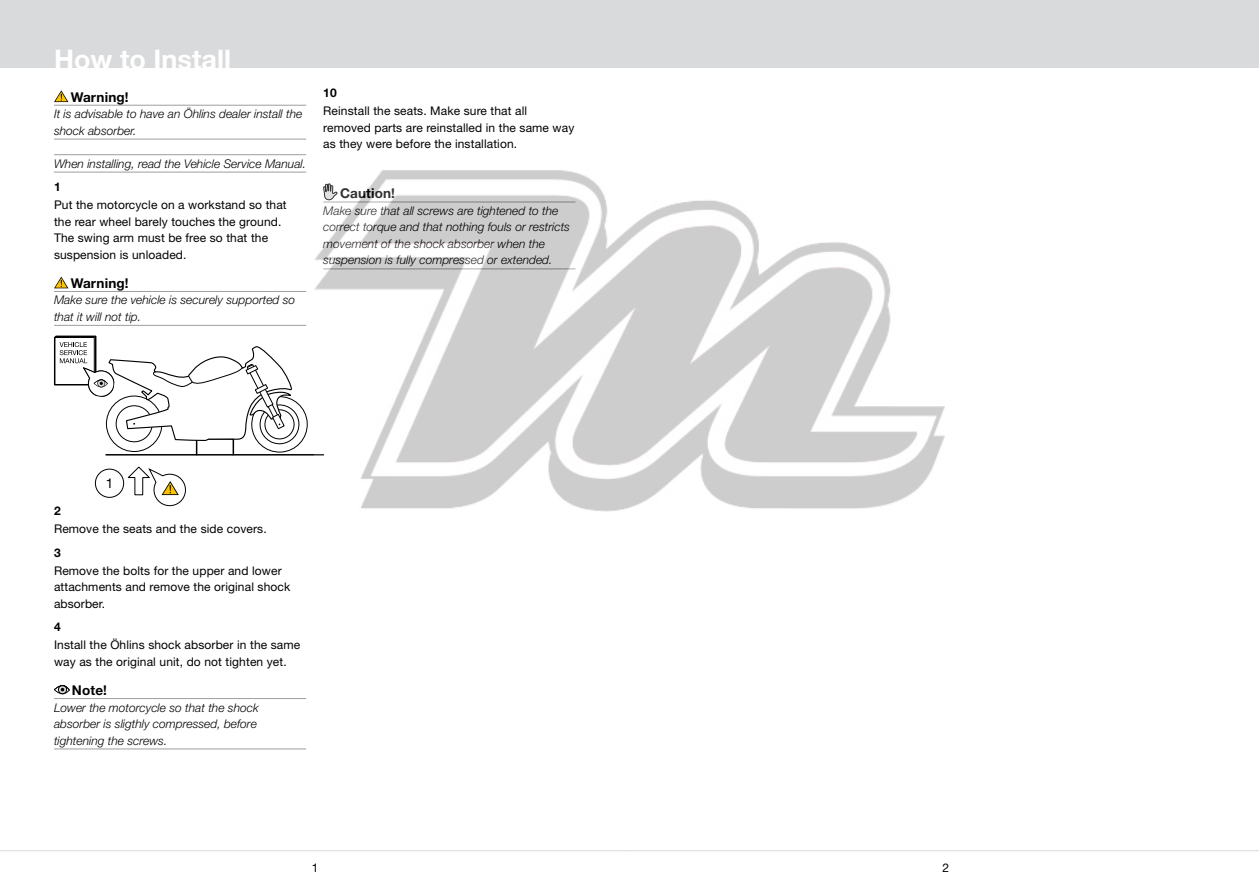
<style>
.page{position:relative;width:1259px;height:893px;background:#fff}
.page>*{position:absolute;margin:0;border:0;box-sizing:border-box;transform-origin:0 0}
.t1{font:700 27px "Helvetica Neue LT Std";color:#fff}
.t2{font:700 13.5px "Helvetica Neue LT Std";letter-spacing:.01em;color:#000}
.t3{font:13.5px "Helvetica Neue LT Std";color:#000}
.t4{font:12px/16.5px "Helvetica Neue LT Std";letter-spacing:.01em;color:#000}
.t5{font:italic 300 12px/16.5px "Helvetica Neue LT Std";color:#000}
.t6{font:700 12px "Helvetica Neue LT Std";color:#000}
</style>
<div class="page">
<div style="left:0;top:0;width:629px;height:67px;background:#d9dadb"></div>
<hr style="left:0;top:850px;width:629px;height:1px;background:#d9dadb">
<div style="left:629px;top:0;width:630px;height:67px;background:#d9dadb"></div>
<hr style="left:629px;top:850px;width:630px;height:1px;background:#d9dadb">
<hr style="left:54px;top:105px;width:252px;height:1px;background:#9c9e9f">
<hr style="left:54px;top:139px;width:252px;height:1px;background:#9c9e9f">
<hr style="left:54px;top:154px;width:252px;height:1px;background:#9c9e9f">
<hr style="left:54px;top:172px;width:252px;height:1px;background:#9c9e9f">
<hr style="left:54px;top:291px;width:252px;height:1px;background:#9c9e9f">
<hr style="left:54px;top:325px;width:252px;height:1px;background:#9c9e9f">
<svg style="left:54px;top:90px;width:14px;height:12px"></svg>
<svg style="left:54px;top:277px;width:14px;height:11px"></svg>
<hr style="left:54px;top:698px;width:252px;height:1px;background:#9c9e9f">
<hr style="left:54px;top:749px;width:252px;height:1px;background:#9c9e9f">
<div style="left:54px;top:685px;width:16px;height:9px;border:1px solid #000;border-radius:50%"></div>
<div style="left:58px;top:685px;width:9px;height:9px;border:1px solid #000;border-radius:50%"></div>
<svg style="left:54px;top:685px;width:16px;height:6px"></svg>
<div style="left:95px;top:469px;width:29px;height:29px;border:1px solid #000;border-radius:50%"></div>
<svg style="left:127px;top:466px;width:59px;height:41px"></svg>
<hr style="left:106px;top:454px;width:217px;height:2px;background:#000">
<svg style="left:54px;top:336px;width:254px;height:117px"></svg>
<img style="left:315px;top:170px;width:629px;height:341px">
<h1 class="t1" style="left:54px;top:42px;width:178px">How to Install</h1>
<p class="t2" style="left:71px;top:88px;width:59px">Warning!</p>
<p class="t5" style="left:54px;top:105px;width:250px">It is advisable to have an Öhlins dealer install the shock absorber.</p>
<p class="t5" style="left:54px;top:155px;width:254px">When installing, read the Vehicle Service Manual.</p>
<p class="t6" style="left:54px;top:179px;width:8px">1</p>
<p class="t4" style="left:54px;top:196px;width:234px">Put the motorcycle on a workstand so that the rear wheel barely touches the ground.<br>The swing arm must be free so that the suspension is unloaded.</p>
<p class="t2" style="left:71px;top:275px;width:59px">Warning!</p>
<p class="t5" style="left:54px;top:292px;width:243px">Make sure the vehicle is securely supported so that it will not tip.</p>
<p class="t6" style="left:323px;top:86px;width:15px">10</p>
<p class="t4" style="left:323px;top:103px;width:253px">Reinstall the seats. Make sure that all removed parts are reinstalled in the same way as they were before the installation.</p>
<p class="t2" style="left:340px;top:185px;width:56px">Caution!</p>
<p class="t5" style="left:323px;top:202px;width:248px">Make sure that all screws are tightened to the correct torque and that nothing fouls or restricts movement of the shock absorber when the suspension is fully compressed or extended.</p>
<p class="t3" style="left:106px;top:475px;width:9px">1</p>
<p class="t6" style="left:54px;top:503px;width:8px">2</p>
<p class="t4" style="left:54px;top:521px;width:214px">Remove the seats and the side covers.</p>
<p class="t6" style="left:54px;top:545px;width:8px">3</p>
<p class="t4" style="left:54px;top:562px;width:238px">Remove the bolts for the upper and lower attachments and remove the original shock absorber.</p>
<p class="t6" style="left:54px;top:619px;width:8px">4</p>
<p class="t4" style="left:54px;top:637px;width:248px">Install the Öhlins shock absorber in the same way as the original unit, do not tighten yet.</p>
<p class="t2" style="left:72px;top:682px;width:37px">Note!</p>
<p class="t5" style="left:54px;top:699px;width:206px">Lower the motorcycle so that the shock absorber is sligthly compressed, before tightening the screws.</p>
<p class="t4" style="left:312px;top:859px;width:8px">1</p>
<p class="t4" style="left:942px;top:859px;width:8px">2</p>
</div>
